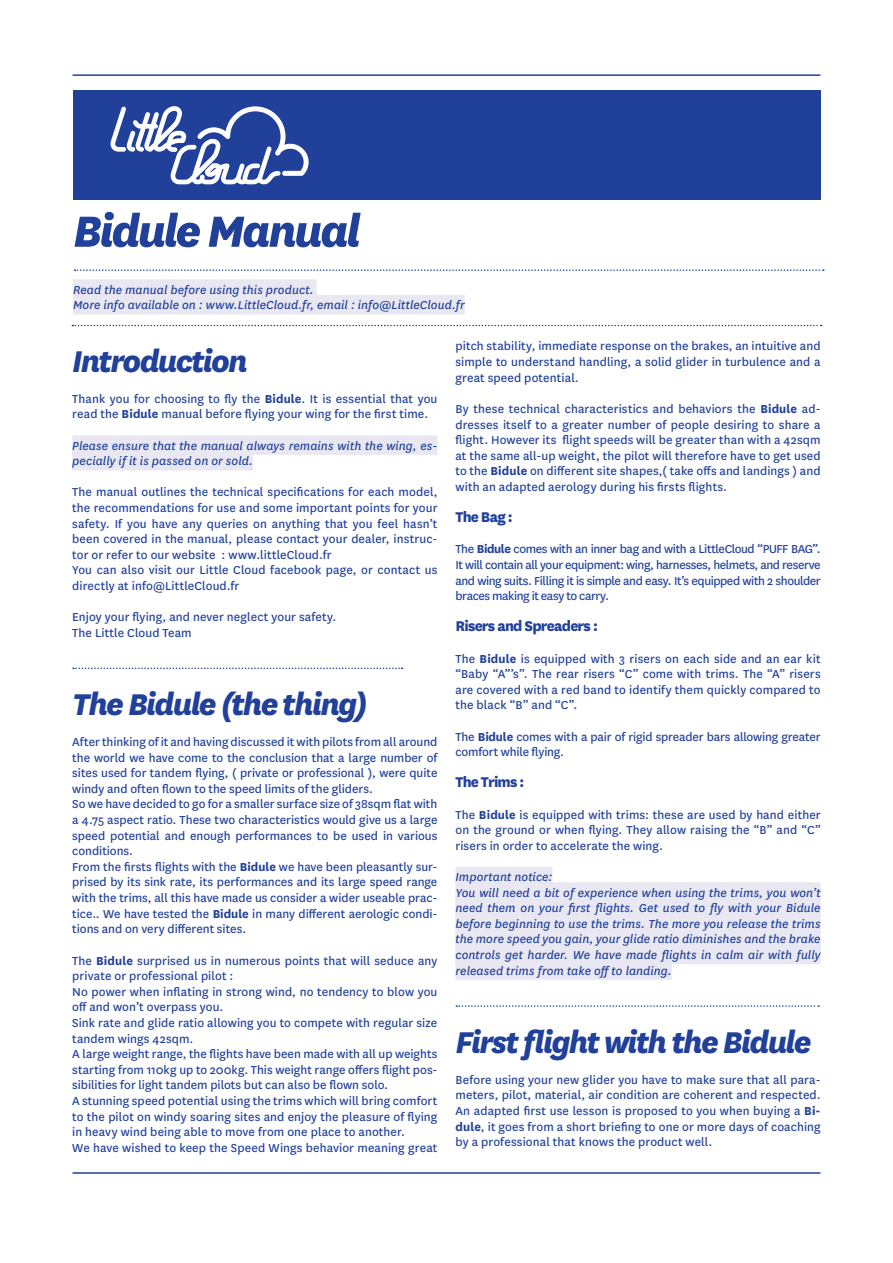
<style>
.page{position:relative;width:893px;height:1263px;background:#fff}
.page>*{position:absolute;margin:0;border:0;box-sizing:border-box;transform-origin:0 0}
.t1{font:italic 800 51px "National";letter-spacing:-.06em;color:#21409a}
.t2{font:italic 800 35.1px "National";letter-spacing:-.055em;color:#21409a}
.t3{font:800 16.5px "National";letter-spacing:-.05em;color:#21409a}
.t4{font:13.5px/15.6px "National";letter-spacing:.005em;color:#21409a}
.t5{font:italic 13.5px/15.6px "National";letter-spacing:.005em;color:#21409a}
.s1{font-weight:700}
</style>
<div class="page">
<div style="left:72px;top:435px;width:365px;height:20px;background:#e9e8f2"></div>
<div style="left:72px;top:451px;width:181px;height:19px;background:#e9e8f2"></div>
<svg style="left:73px;top:667px;width:330px;height:2px"></svg>
<div style="left:455px;top:867px;width:97px;height:19px;background:#e9e8f2"></div>
<div style="left:455px;top:882px;width:366px;height:20px;background:#e9e8f2"></div>
<div style="left:455px;top:898px;width:366px;height:19px;background:#e9e8f2"></div>
<div style="left:455px;top:913px;width:366px;height:20px;background:#e9e8f2"></div>
<div style="left:455px;top:929px;width:366px;height:20px;background:#e9e8f2"></div>
<div style="left:455px;top:945px;width:366px;height:19px;background:#e9e8f2"></div>
<div style="left:455px;top:960px;width:217px;height:20px;background:#e9e8f2"></div>
<svg style="left:456px;top:1005px;width:363px;height:2px"></svg>
<div style="left:73px;top:91px;width:748px;height:109px;background:#21409a"></div>
<svg style="left:111px;top:106px;width:198px;height:78px"></svg>
<div style="left:73px;top:279px;width:244px;height:20px;background:#e9e8f2"></div>
<div style="left:73px;top:295px;width:392px;height:19px;background:#e9e8f2"></div>
<svg style="left:72px;top:325px;width:750px;height:1px"></svg>
<svg style="left:74px;top:269px;width:750px;height:2px"></svg>
<hr style="left:73px;top:1172px;width:747px;height:2px;background:#21409a">
<hr style="left:73px;top:74px;width:747px;height:2px;background:#21409a">
<h1 class="t1" style="left:73px;top:195px;width:290px">Bidule Manual</h1>
<p class="t5" style="left:73px;top:281px;width:393px">Read the manual before using this product.<br>More info available on : www.LittleCloud.fr, email : info@LittleCloud.fr</p>
<h2 class="t2" style="left:72px;top:336px;width:177px">Introduction</h2>
<p class="t4" style="left:72px;top:390px;width:367px">Thank you for choosing to fly the <span class="s1">Bidule</span>. It is essential that you read the <span class="s1">Bidule</span> manual before flying your wing for the first time.</p>
<p class="t5" style="left:72px;top:437px;width:367px">Please ensure that the manual always remains with the wing, es&shy;pecially if it is passed on or sold.</p>
<p class="t4" style="left:72px;top:484px;width:367px">The manual outlines the technical specifications for each model, the recommendations for use and some important points for your safety. If you have any queries on anything that you feel hasn’t been covered in the manual, please contact your dealer, instruc&shy;tor or refer to our website : www.littleCloud.fr<br>You can also visit our Little Cloud facebook page, or contact us directly at info@LittleCloud.fr</p>
<p class="t4" style="left:72px;top:609px;width:266px">Enjoy your flying, and never neglect your safety.<br>The Little Cloud Team</p>
<h2 class="t2" style="left:72px;top:679px;width:297px">The Bidule (the thing)</h2>
<p class="t4" style="left:72px;top:733px;width:367px">After thinking of it and having discussed it with pilots from all around the world we have come to the conclusion that a large number of sites used for tandem flying, ( private or professional ), were quite windy and often flown to the speed limits of the gliders.<br>So we have decided to go for a smaller surface size of 38sqm flat with a 4.75 aspect ratio. These two characteristics would give us a large speed potential and enough performances to be used in various conditions.<br>From the firsts flights with the <span class="s1">Bidule</span> we have been pleasantly sur&shy;prised by its sink rate, its performances and its large speed range with the trims, all this have made us consider a wider useable prac&shy;tice.. We have tested the <span class="s1">Bidule</span> in many different aerologic condi&shy;tions and on very different sites.</p>
<p class="t4" style="left:72px;top:952px;width:367px">The <span class="s1">Bidule</span> surprised us in numerous points that will seduce any private or professional pilot :<br>No power when inflating in strong wind, no tendency to blow you off and won’t overpass you.<br>Sink rate and glide ratio allowing you to compete with regular size tandem wings 42sqm.<br>A large weight range, the flights have been made with all up weights starting from 110kg up to 200kg. This weight range offers flight pos&shy;sibilities for light tandem pilots but can also be flown solo.<br>A stunning speed potential using the trims which will bring comfort to the pilot on windy soaring sites and enjoy the pleasure of flying in heavy wind being able to move from one place to another.<br>We have wished to keep the Speed Wings behavior meaning great</p>
<p class="t4" style="left:455px;top:338px;width:367px;text-align:justify">pitch stability, immediate response on the brakes, an intuitive and simple to understand handling, a solid glider in turbulence and a great speed potential.</p>
<p class="t4" style="left:455px;top:400px;width:367px;text-align:justify">By these technical characteristics and behaviors the <span class="s1">Bidule</span> ad&shy;dresses itself to a greater number of people desiring to share a flight. However its flight speeds will be greater than with a 42sqm at the same all-up weight, the pilot will therefore have to get used to the <span class="s1">Bidule</span> on different site shapes,( take offs and landings ) and with an adapted aerology during his firsts flights.</p>
<p class="t3" style="left:455px;top:505px;width:59px">The Bag :</p>
<p class="t4" style="left:455px;top:541px;width:367px;text-align:justify">The <span class="s1">Bidule</span> comes with an inner bag and with a LittleCloud “PUFF BAG”.<br>It will contain all your equipment: wing, harnesses, helmets, and reserve and wing suits. Filling it is simple and easy. It’s equipped with 2 shoulder braces making it easy to carry.</p>
<p class="t3" style="left:455px;top:614px;width:144px">Risers and Spreaders :</p>
<p class="t4" style="left:455px;top:650px;width:367px;text-align:justify">The <span class="s1">Bidule</span> is equipped with 3 risers on each side and an ear kit “Baby “A”’s”. The rear risers “C” come with trims. The “A” risers are covered with a red band to identify them quickly compared to the black “B” and “C”.</p>
<p class="t4" style="left:455px;top:728px;width:367px">The <span class="s1">Bidule</span> comes with a pair of rigid spreader bars allowing greater comfort while flying.</p>
<p class="t3" style="left:455px;top:770px;width:70px">The Trims :</p>
<p class="t4" style="left:455px;top:806px;width:367px;text-align:justify">The <span class="s1">Bidule</span> is equipped with trims: these are used by hand either on the ground or when flying. They allow raising the “B” and “C” risers in order to accelerate the wing.</p>
<p class="t5" style="left:455px;top:868px;width:367px">Important notice:<br>You will need a bit of experience when using the trims, you won’t need them on your first flights. Get used to fly with your Bidule before beginning to use the trims. The more you release the trims the more speed you gain, your glide ratio diminishes and the brake controls get harder. We have made flights in calm air with fully released trims from take off to landing.</p>
<h2 class="t2" style="left:455px;top:1017px;width:357px">First flight with the Bidule</h2>
<p class="t4" style="left:455px;top:1071px;width:367px;text-align:justify">Before using your new glider you have to make sure that all para&shy;meters, pilot, material, air condition are coherent and respected.<br>An adapted first use lesson is proposed to you when buying a <span class="s1">Bi&shy;dule</span>, it goes from a short briefing to one or more days of coaching by a professional that knows the product well.</p>
</div>
